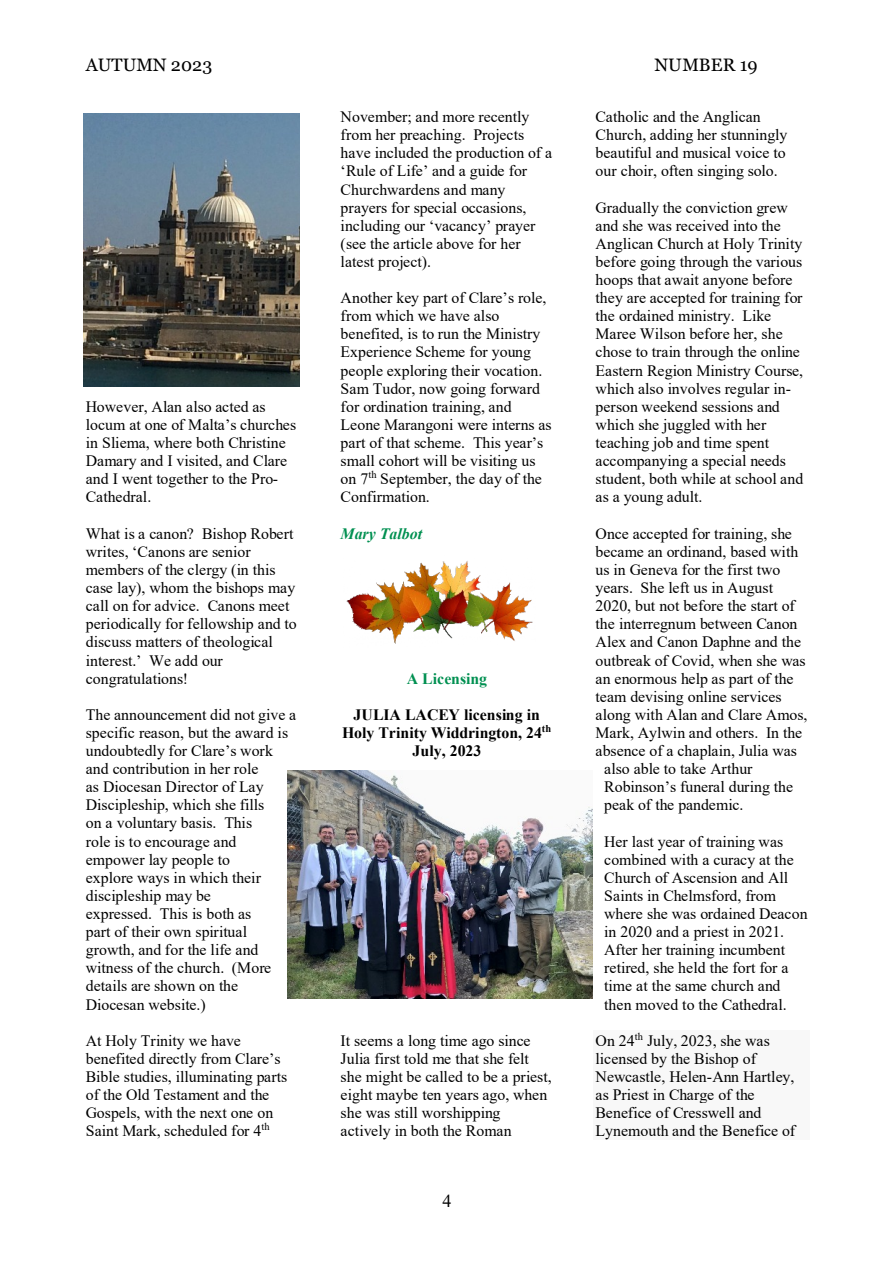
<style>
.page{position:relative;width:893px;height:1263px;background:#fff}
.page>*{position:absolute;margin:0;border:0;box-sizing:border-box;transform-origin:0 0}
.t1{font:18px "Georgia";letter-spacing:.005em;color:#000}
.t2{font:18px "Times New Roman";color:#000}
.t3{font:15.9px/18.1px "Times New Roman";color:#000}
.t4{font:700 15.9px/18px "Times New Roman";color:#000;text-align:center}
.t5{font:italic 700 15.9px "Times New Roman";color:#009051}
.t6{font:700 15.9px "Times New Roman";color:#009051}
</style>
<div class="page">
<div style="left:593px;top:1031px;width:217px;height:18px;background:#f8f8f8"></div>
<div style="left:593px;top:1049px;width:217px;height:18px;background:#f8f8f8"></div>
<div style="left:593px;top:1067px;width:217px;height:18px;background:#f8f8f8"></div>
<div style="left:593px;top:1085px;width:217px;height:18px;background:#f8f8f8"></div>
<div style="left:593px;top:1103px;width:217px;height:19px;background:#f8f8f8"></div>
<div style="left:593px;top:1122px;width:217px;height:18px;background:#f8f8f8"></div>
<img style="left:288px;top:770px;width:305px;height:229px">
<img style="left:346px;top:561px;width:187px;height:83px">
<img style="left:83px;top:113px;width:216px;height:273px">
<p class="t1" style="left:86px;top:57px;width:128px">AUTUMN 2023</p>
<p class="t1" style="left:655px;top:57px;width:105px">NUMBER 19</p>
<p class="t3" style="left:86px;top:399px;width:212px">However, Alan also acted as locum at one of Malta’s churches in Sliema, where both Christine<br>Damary and I visited, and Clare and I went together to the Pro-<br>Cathedral.</p>
<p class="t3" style="left:86px;top:526px;width:213px">What is a canon? Bishop Robert writes, ‘Canons are senior members of the clergy (in this case lay), whom the bishops may call on for advice. Canons meet periodically for fellowship and to discuss matters of theological interest.’ We add our congratulations!</p>
<p class="t3" style="left:86px;top:707px;width:212px">The announcement did not give a specific reason, but the award is undoubtedly for Clare’s work and contribution in her role<br>as Diocesan Director of Lay<br>Discipleship, which she fills<br>on a voluntary basis. This<br>role is to encourage and empower lay people to<br>explore ways in which their discipleship may be<br>expressed. This is both as<br>part of their own spiritual growth, and for the life and witness of the church. (More details are shown on the<br>Diocesan website.)</p>
<p class="t3" style="left:86px;top:1033px;width:203px">At Holy Trinity we have benefited directly from Clare’s<br>Bible studies, illuminating parts of the Old Testament and the<br>Gospels, with the next one on<br>Saint Mark, scheduled for 4<sup>th</sup></p>
<p class="t3" style="left:341px;top:109px;width:213px">November; and more recently from her preaching. Projects have included the production of a ‘Rule of Life’ and a guide for<br>Churchwardens and many prayers for special occasions, including our ‘vacancy’ prayer (see the article above for her latest project).</p>
<p class="t3" style="left:341px;top:290px;width:212px">Another key part of Clare’s role, from which we have also benefited, is to run the Ministry<br>Experience Scheme for young people exploring their vocation.<br>Sam Tudor, now going forward for ordination training, and<br>Leone Marangoni were interns as part of that scheme. This year’s small cohort will be visiting us on 7<sup>th</sup> September, the day of the<br>Confirmation.</p>
<p class="t5" style="left:341px;top:528px;width:83px">Mary Talbot</p>
<p class="t6" style="left:407px;top:673px;width:82px">A Licensing</p>
<p class="t4" style="left:342px;top:707px;width:211px">JULIA LACEY licensing in<br>Holy Trinity Widdrington, 24<sup>th<br></sup>July, 2023</p>
<p class="t3" style="left:341px;top:1033px;width:213px">It seems a long time ago since<br>Julia first told me that she felt she might be called to be a priest, eight maybe ten years ago, when she was still worshipping actively in both the Roman</p>
<p class="t2" style="left:442px;top:1194px;width:10px">4</p>
<p class="t3" style="left:596px;top:109px;width:193px">Catholic and the Anglican<br>Church, adding her stunningly beautiful and musical voice to our choir, often singing solo.</p>
<p class="t3" style="left:596px;top:200px;width:209px">Gradually the conviction grew and she was received into the<br>Anglican Church at Holy Trinity before going through the various hoops that await anyone before they are accepted for training for the ordained ministry. Like<br>Maree Wilson before her, she chose to train through the online<br>Eastern Region Ministry Course, which also involves regular in&shy;person weekend sessions and which she juggled with her teaching job and time spent accompanying a special needs student, both while at school and as a young adult.</p>
<p class="t3" style="left:596px;top:526px;width:198px">Once accepted for training, she</p>
<p class="t3" style="left:596px;top:544px;width:204px">became an ordinand, based with</p>
<p class="t3" style="left:596px;top:562px;width:187px">us in Geneva for the first two</p>
<p class="t3" style="left:596px;top:580px;width:179px">years. She left us in August</p>
<p class="t3" style="left:596px;top:598px;width:201px">2020, but not before the start of</p>
<p class="t3" style="left:596px;top:616px;width:203px">the interregnum between Canon</p>
<p class="t3" style="left:596px;top:634px;width:207px">Alex and Canon Daphne and the</p>
<p class="t3" style="left:596px;top:653px;width:212px">outbreak of Covid, when she was</p>
<p class="t3" style="left:596px;top:671px;width:199px">an enormous help as part of the</p>
<p class="t3" style="left:596px;top:689px;width:188px">team devising online services</p>
<p class="t3" style="left:596px;top:707px;width:214px">along with Alan and Clare Amos,</p>
<p class="t3" style="left:596px;top:725px;width:208px">Mark, Aylwin and others. In the</p>
<p class="t3" style="left:596px;top:743px;width:203px">absence of a chaplain, Julia was</p>
<p class="t3" style="left:604px;top:761px;width:150px">also able to take Arthur</p>
<p class="t3" style="left:604px;top:779px;width:190px">Robinson’s funeral during the</p>
<p class="t3" style="left:604px;top:797px;width:141px">peak of the pandemic.</p>
<p class="t3" style="left:604px;top:834px;width:205px">Her last year of training was combined with a curacy at the<br>Church of Ascension and All<br>Saints in Chelmsford, from where she was ordained Deacon in 2020 and a priest in 2021.<br>After her training incumbent retired, she held the fort for a time at the same church and then moved to the Cathedral.</p>
<p class="t3" style="left:596px;top:1033px;width:201px">On 24<sup>th</sup> July, 2023, she was licensed by the Bishop of<br>Newcastle, Helen-Ann Hartley, as Priest in Charge of the<br>Benefice of Cresswell and<br>Lynemouth and the Benefice of</p>
</div>
